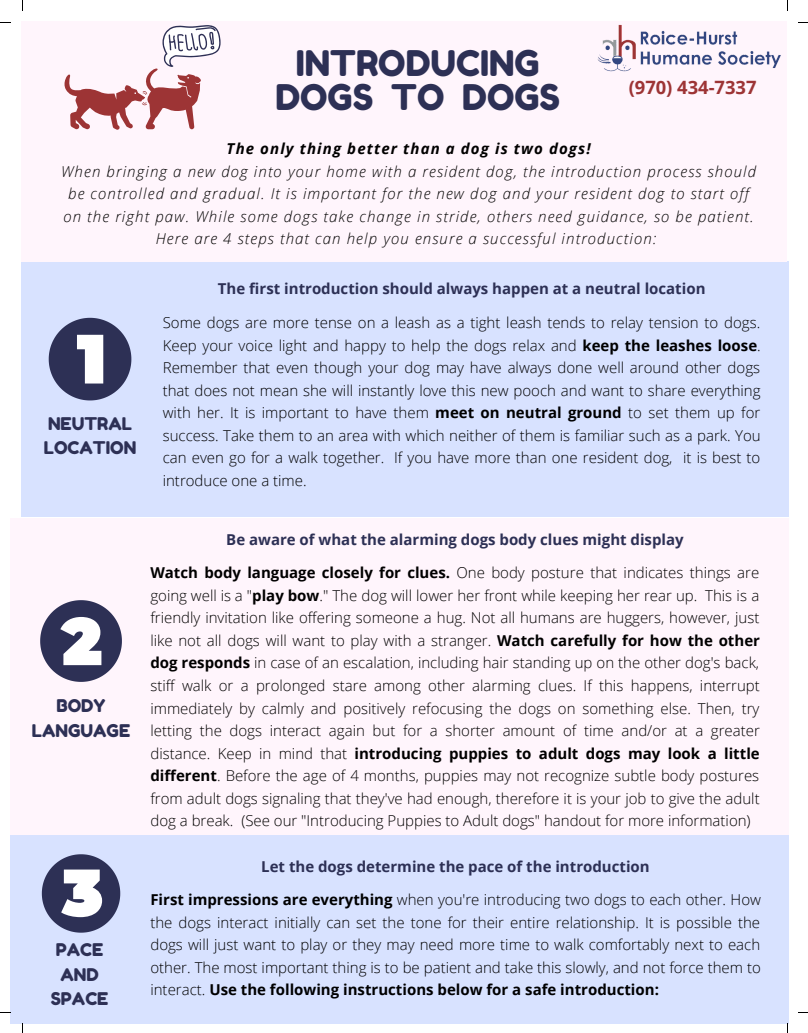
<style>
.page{position:relative;width:808px;height:1033px;background:#fff}
.page>*{position:absolute;margin:0;border:0;box-sizing:border-box;transform-origin:0 0}
.t1{font:35.25px/33.9px "Fredoka One";color:#2d3055;text-align:center}
.t2{font:700 18.38px "Open Sans";color:#9d3435}
.t3{font:17.5px/24.1px "Fredoka One";color:#2d3055;text-align:center}
.t4{font:300 15px/22.5px "Open Sans";color:#000;text-align:justify}
.t5{font:italic 300 15px/22.5px "Open Sans";letter-spacing:.075em;color:#000;text-align:center}
.t6{font:700 15px "Open Sans";color:#2d3055}
.t7{font:italic 700 15px "Open Sans";letter-spacing:.075em;color:#000}
.s1{font-weight:700}
</style>
<div class="page">
<div style="left:10px;top:835px;width:778px;height:188px;background:#d8e2ff"></div>
<div style="left:10px;top:518px;width:779px;height:316px;background:#fff5fc"></div>
<div style="left:22px;top:261px;width:766px;height:255px;background:#d8e2ff"></div>
<div style="left:22px;top:22px;width:765px;height:240px;background:#fff5fc"></div>
<img style="left:597px;top:24px;width:184px;height:48px">
<svg style="left:49px;top:318px;width:82px;height:82px"></svg>
<svg style="left:40px;top:600px;width:82px;height:82px"></svg>
<svg style="left:42px;top:854px;width:78px;height:78px"></svg>
<svg style="left:64px;top:25px;width:156px;height:105px"></svg>
<h1 class="t1" style="left:275px;top:46px;width:286px">INTRODUCING<br>DOGS TO DOGS</h1>
<p class="t2" style="left:628px;top:74px;width:129px">(970) 434-7337</p>
<p class="t7" style="left:226px;top:138px;width:365px">The only thing better than a dog is two dogs!</p>
<p class="t5" style="left:61px;top:159px;width:696px">When bringing a new dog into your home with a resident dog, the introduction process should be controlled and gradual. It is important for the new dog and your resident dog to start off on the right paw. While some dogs take change in stride, others need guidance, so be patient.<br>Here are 4 steps that can help you ensure a successful introduction:</p>
<p class="t6" style="left:218px;top:278px;width:489px">The first introduction should always happen at a neutral location</p>
<p class="t4" style="left:163px;top:311px;width:599px">Some dogs are more tense on a leash as a tight leash tends to relay tension to dogs.<br>Keep your voice light and happy to help the dogs relax and <span class="s1">keep the leashes loose</span>.<br>Remember that even though your dog may have always done well around other dogs that does not mean she will instantly love this new pooch and want to share everything with her. It is important to have them <span class="s1">meet on neutral ground</span> to set them up for success. Take them to an area with which neither of them is familiar such as a park. You can even go for a walk together. If you have more than one resident dog, it is best to introduce one a time.</p>
<p class="t3" style="left:44px;top:412px;width:94px;text-align:left">NEUTRAL<br>LOCATION</p>
<p class="t3" style="left:32px;top:694px;width:100px">BODY<br>LANGUAGE</p>
<p class="t3" style="left:51px;top:937px;width:59px">PACE<br>AND<br>SPACE</p>
<p class="t6" style="left:226px;top:528px;width:459px">Be aware of what the alarming dogs body clues might display</p>
<p class="t4" style="left:150px;top:561px;width:611px"><span class="s1">Watch body language closely for clues.</span> One body posture that indicates things are going well is a "<span class="s1">play bow</span>." The dog will lower her front while keeping her rear up. This is a friendly invitation like offering someone a hug. Not all humans are huggers, however, just like not all dogs will want to play with a stranger. <span class="s1">Watch carefully for how the other dog responds</span> in case of an escalation, including hair standing up on the other dog's back, stiff walk or a prolonged stare among other alarming clues. If this happens, interrupt immediately by calmly and positively refocusing the dogs on something else. Then, try letting the dogs interact again but for a shorter amount of time and/or at a greater distance. Keep in mind that <span class="s1">introducing puppies to adult dogs may look a little different</span>. Before the age of 4 months, puppies may not recognize subtle body postures from adult dogs signaling that they've had enough, therefore it is your job to give the adult dog a break. (See our "Introducing Puppies to Adult dogs" handout for more information)</p>
<p class="t6" style="left:261px;top:855px;width:390px">Let the dogs determine the pace of the introduction</p>
<p class="t4" style="left:150px;top:888px;width:612px"><span class="s1">First impressions are everything</span> when you're introducing two dogs to each other. How the dogs interact initially can set the tone for their entire relationship. It is possible the dogs will just want to play or they may need more time to walk comfortably next to each other. The most important thing is to be patient and take this slowly, and not force them to interact. <span class="s1">Use the following instructions below for a safe introduction:</span></p>
</div>
